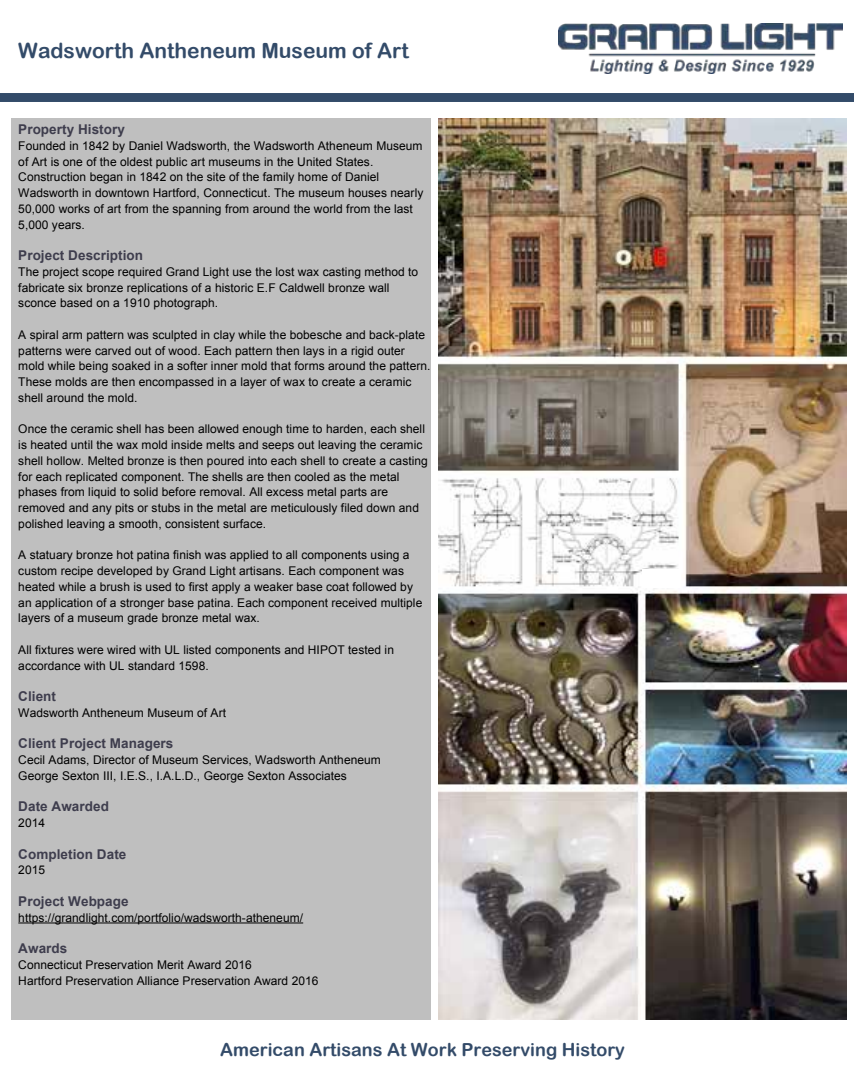
<style>
.page{position:relative;width:854px;height:1080px;background:#fff}
.page>*{position:absolute;margin:0;border:0;box-sizing:border-box;transform-origin:0 0}
.t1{font:21px "Arial Rounded MT Bold";color:#334b69}
.t2{font:18px "Arial Rounded MT Bold";color:#334b69}
.t3{font:700 13.5px "Arial";letter-spacing:.005em;color:#3e3d4d}
.t4{font:12px/15.8px "Arial";letter-spacing:.005em;color:#000}
</style>
<div class="page">
<div style="left:11px;top:118px;width:419px;height:902px;background:#bfbfbf"></div>
<div style="left:0;top:93px;width:853px;height:8px;background:#334b69"></div>
<hr style="left:18px;top:923px;width:285px;height:1px;background:#000">
<img style="left:438px;top:118px;width:408px;height:902px">
<div style="left:642px;top:569px;width:38px;height:19px;background:#fff"></div>
<img style="left:558px;top:24px;width:283px;height:49px">
<h1 class="t1" style="left:18px;top:38px;width:392px">Wadsworth Antheneum Museum of Art</h1>
<p class="t3" style="left:18px;top:120px;width:108px">Property History</p>
<p class="t4" style="left:18px;top:138px;width:406px">Founded in 1842 by Daniel Wadsworth, the Wadsworth Atheneum Museum of Art is one of the oldest public art museums in the United States.<br>Construction began in 1842 on the site of the family home of Daniel Wadsworth in downtown Hartford, Connecticut. The museum houses nearly 50,000 works of art from the spanning from around the world from the last 5,000 years.</p>
<p class="t3" style="left:18px;top:246px;width:126px">Project Description</p>
<p class="t4" style="left:18px;top:264px;width:401px">The project scope required Grand Light use the lost wax casting method to fabricate six bronze replications of a historic E.F Caldwell bronze wall sconce based on a 1910 photograph.</p>
<p class="t4" style="left:18px;top:327px;width:413px">A spiral arm pattern was sculpted in clay while the bobesche and back-plate patterns were carved out of wood. Each pattern then lays in a rigid outer mold while being soaked in a softer inner mold that forms around the pattern.<br>These molds are then encompassed in a layer of wax to create a ceramic shell around the mold.</p>
<p class="t4" style="left:18px;top:421px;width:411px">Once the ceramic shell has been allowed enough time to harden, each shell is heated until the wax mold inside melts and seeps out leaving the ceramic shell hollow. Melted bronze is then poured into each shell to create a casting for each replicated component. The shells are then cooled as the metal phases from liquid to solid before removal. All excess metal parts are removed and any pits or stubs in the metal are meticulously filed down and polished leaving a smooth, consistent surface.</p>
<p class="t4" style="left:18px;top:547px;width:405px">A statuary bronze hot patina finish was applied to all components using a custom recipe developed by Grand Light artisans. Each component was heated while a brush is used to first apply a weaker base coat followed by an application of a stronger base patina. Each component received multiple layers of a museum grade bronze metal wax.</p>
<p class="t4" style="left:18px;top:642px;width:377px">All fixtures were wired with UL listed components and HIPOT tested in accordance with UL standard 1598.</p>
<p class="t3" style="left:18px;top:687px;width:39px">Client</p>
<p class="t4" style="left:18px;top:705px;width:209px">Wadsworth Antheneum Museum of Art</p>
<p class="t3" style="left:18px;top:735px;width:156px">Client Project Managers</p>
<p class="t4" style="left:18px;top:752px;width:364px">Cecil Adams, Director of Museum Services, Wadsworth Antheneum<br>George Sexton III, I.E.S., I.A.L.D., George Sexton Associates</p>
<p class="t3" style="left:18px;top:798px;width:92px">Date Awarded</p>
<p class="t4" style="left:18px;top:815px;width:28px">2014</p>
<p class="t3" style="left:18px;top:845px;width:110px">Completion Date</p>
<p class="t4" style="left:18px;top:862px;width:28px">2015</p>
<p class="t3" style="left:18px;top:892px;width:112px">Project Webpage</p>
<p class="t4" style="left:18px;top:910px;width:286px">https://grandlight.com/portfolio/wadsworth-atheneum/</p>
<p class="t3" style="left:18px;top:939px;width:51px">Awards</p>
<p class="t4" style="left:18px;top:957px;width:301px">Connecticut Preservation Merit Award 2016<br>Hartford Preservation Alliance Preservation Award 2016</p>
<h2 class="t2" style="left:220px;top:1039px;width:406px">American Artisans At Work Preserving History</h2>
</div>
